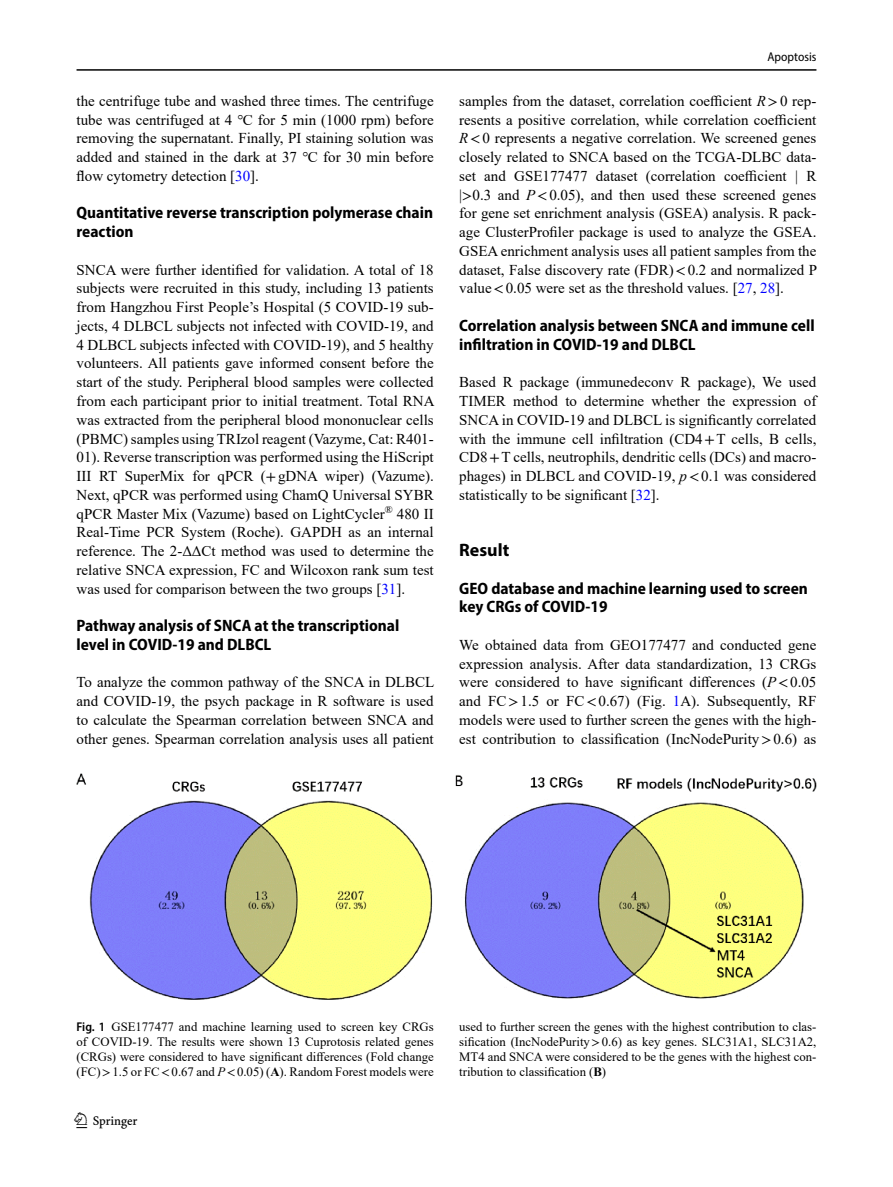
<style>
.page{position:relative;width:893px;height:1187px;background:#fff}
.page>*{position:absolute;margin:0;border:0;box-sizing:border-box;transform-origin:0 0}
.t1{font:22.5px "Springnew";color:#000}
.Head_1{font:700 18px "Myriad Pro";color:#000}
.Head_2{font:700 semi-condensed 16.5px/18.8px "Myriad Pro";color:#000}
.Head_2_After_1{font:700 semi-condensed 16.5px/18.8px "Myriad Pro";color:#000}
.Body_Text{font:15px/18.8px "Times New Roman";color:#000;text-align:justify}
.Figure_Caption{font:12.75px/15px "Times New Roman";color:#000;text-align:justify}
.t2{font:semi-condensed 12.75px "Myriad Pro";color:#000}
.s1{color:#00f}
.s2{font-family:"STIX"}
.s3{font-style:italic}
.s4{font-family:"Myriad Pro";font-weight:600;font-stretch:semi-condensed}
.s5{font-weight:700}
</style>
<div class="page">
<hr style="left:77px;top:69px;width:739px;height:2px;background:#000">
<img style="left:77px;top:773px;width:739px;height:227px">
<p class="Body_Text" style="left:77px;top:91px;width:359px">the centrifuge tube and washed three times. The centrifuge tube was centrifuged at 4 ℃ for 5 min (1000 rpm) before removing the supernatant. Finally, PI staining solution was added and stained in the dark at 37 ℃ for 30 min before flow cytometry detection [<span class="s1">30</span>].</p>
<p class="Head_2" style="left:77px;top:203px;width:358px">Quantitative reverse transcription polymerase chain reaction</p>
<p class="Body_Text" style="left:77px;top:260px;width:360px">SNCA were further identified for validation. A total of 18 subjects were recruited in this study, including 13 patients from Hangzhou First People’s Hospital (5 COVID-19 sub&shy;jects, 4 DLBCL subjects not infected with COVID-19, and 4 DLBCL subjects infected with COVID-19), and 5 healthy volunteers. All patients gave informed consent before the start of the study. Peripheral blood samples were collected from each participant prior to initial treatment. Total RNA was extracted from the peripheral blood mononuclear cells (PBMC) samples using TRIzol reagent (Vazyme, Cat: R401- 01). Reverse transcription was performed using the HiScript III RT SuperMix for qPCR (<span class="s2">+</span>gDNA wiper) (Vazume).<br>Next, qPCR was performed using ChamQ Universal SYBR qPCR Master Mix (Vazume) based on LightCycler<sup>®</sup> 480 II Real-Time PCR System (Roche). GAPDH as an internal reference. The 2-ΔΔCt method was used to determine the relative SNCA expression, FC and Wilcoxon rank sum test was used for comparison between the two groups [<span class="s1">31</span>].</p>
<p class="Head_2" style="left:77px;top:615px;width:324px">Pathway analysis of SNCA at the transcriptional level in COVID-19 and DLBCL</p>
<p class="Body_Text" style="left:77px;top:672px;width:359px">To analyze the common pathway of the SNCA in DLBCL and COVID-19, the psych package in R software is used to calculate the Spearman correlation between SNCA and other genes. Spearman correlation analysis uses all patient</p>
<p class="t2" style="left:767px;top:49px;width:50px">Apoptosis</p>
<p class="Body_Text" style="left:459px;top:91px;width:359px">samples from the dataset, correlation coefficient <span class="s3">R</span><span class="s2">&gt;</span>0 rep&shy;resents a positive correlation, while correlation coefficient <span class="s3">R</span><span class="s2">&lt;</span>0 represents a negative correlation. We screened genes closely related to SNCA based on the TCGA-DLBC data&shy;set and GSE177477 dataset (correlation coefficient | R |<span class="s2">&gt;</span>0.3 and <span class="s3">P</span><span class="s2">&lt;</span>0.05), and then used these screened genes for gene set enrichment analysis (GSEA) analysis. R pack&shy;age ClusterProfiler package is used to analyze the GSEA.<br>GSEA enrichment analysis uses all patient samples from the dataset, False discovery rate (FDR)<span class="s2">&lt;</span>0.2 and normalized P value<span class="s2">&lt;</span>0.05 were set as the threshold values. [<span class="s1">27</span>, <span class="s1">28</span>].</p>
<p class="Head_2" style="left:459px;top:315px;width:357px">Correlation analysis between SNCA and immune cell infiltration in COVID-19 and DLBCL</p>
<p class="Body_Text" style="left:459px;top:372px;width:359px">Based R package (immunedeconv R package), We used TIMER method to determine whether the expression of SNCA in COVID-19 and DLBCL is significantly correlated with the immune cell infiltration (CD4<span class="s2">+</span>T cells, B cells, CD8<span class="s2">+</span>T cells, neutrophils, dendritic cells (DCs) and macro&shy;phages) in DLBCL and COVID-19, <span class="s3">p</span><span class="s2">&lt;</span>0.1 was considered statistically to be significant [<span class="s1">32</span>].</p>
<p class="Head_1" style="left:459px;top:538px;width:52px">Result</p>
<p class="Head_2_After_1" style="left:459px;top:578px;width:350px">GEO database and machine learning used to screen key CRGs of COVID-19</p>
<p class="Body_Text" style="left:459px;top:635px;width:359px">We obtained data from GEO177477 and conducted gene expression analysis. After data standardization, 13 CRGs were considered to have significant differences (<span class="s3">P</span><span class="s2">&lt;</span>0.05 and FC<span class="s2">&gt;</span>1.5 or FC<span class="s2">&lt;</span>0.67) (Fig. <span class="s1">1</span>A). Subsequently, RF models were used to further screen the genes with the high&shy;est contribution to classification (IncNodePurity<span class="s2">&gt;</span>0.6) as</p>
<p class="Figure_Caption" style="left:77px;top:1018px;width:359px"><span class="s4">Fig. 1</span> GSE177477 and machine learning used to screen key CRGs of COVID-19. The results were shown 13 Cuprotosis related genes (CRGs) were considered to have significant differences (Fold change (FC)<span class="s2">&gt;</span>1.5 or FC<span class="s2">&lt;</span>0.67 and <span class="s3">P</span><span class="s2">&lt;</span>0.05) (<span class="s5">A</span>). Random Forest models were</p>
<p class="Figure_Caption" style="left:459px;top:1018px;width:359px">used to further screen the genes with the highest contribution to clas&shy;sification (IncNodePurity<span class="s2">&gt;</span>0.6) as key genes. SLC31A1, SLC31A2, MT4 and SNCA were considered to be the genes with the highest con&shy;tribution to classification (<span class="s5">B</span>)</p>
<h1 class="t1" style="left:77px;top:1107px;width:63px">1 3</h1>
</div>
